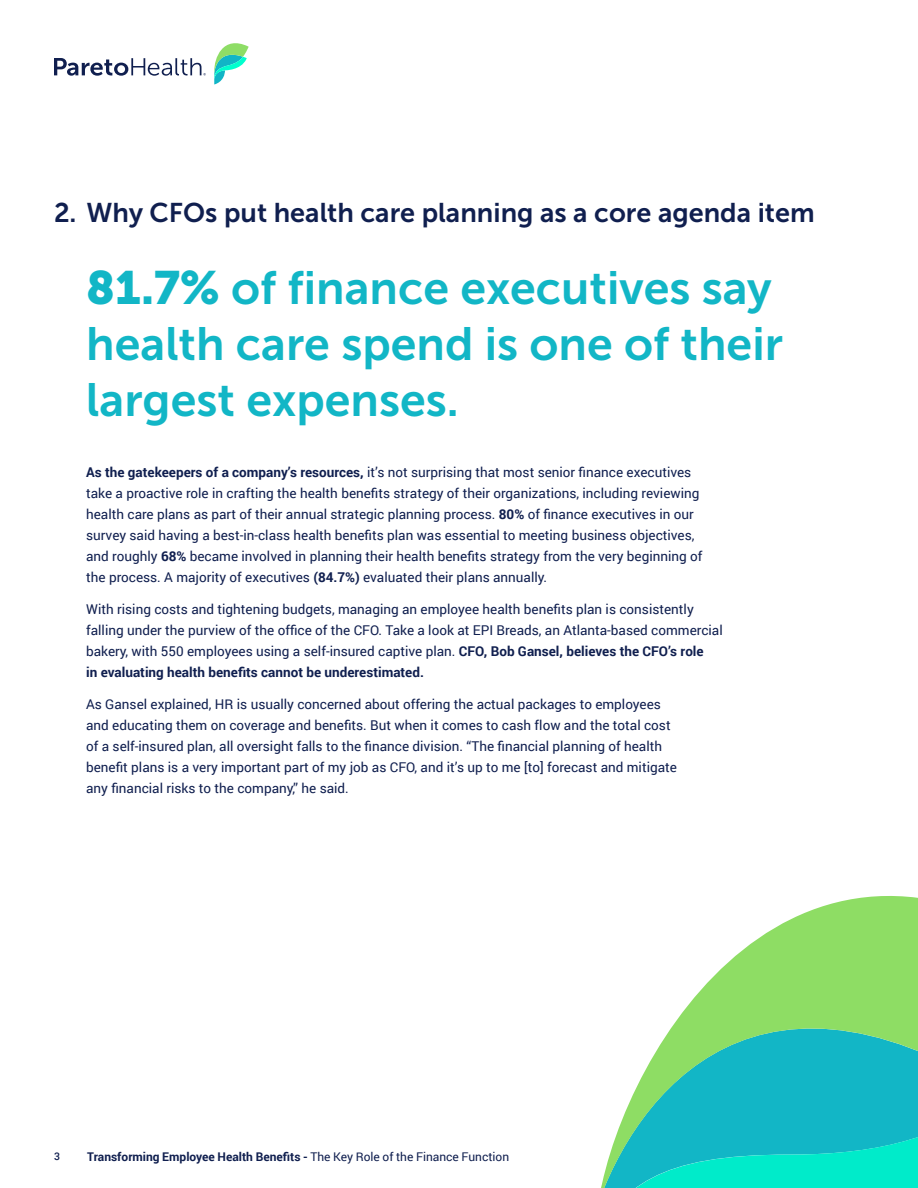
<style>
.page{position:relative;width:918px;height:1188px;background:#fff}
.page>*{position:absolute;margin:0;border:0;box-sizing:border-box;transform-origin:0 0}
.t1{font:46.5px/55.8px "Museo Sans 700";color:#12b6c6}
.t2{font:27px "Museo Sans 700";color:#101f4f}
.t3{font:13.5px/21px "Roboto";color:#101f4f}
.t4{font:700 12px "Roboto";color:#101f4f}
.t5{font:500 10.5px "Roboto";color:#101f4f}
.s1{font-family:"Museo Sans 900"}
.s2{font-weight:700}
.s3{font-weight:400}
</style>
<div class="page">
<svg style="left:54px;top:58px;width:152px;height:18px"></svg>
<svg style="left:214px;top:43px;width:35px;height:41px"></svg>
<svg style="left:634px;top:896px;width:284px;height:197px;fill:#8edd64"></svg>
<svg style="left:601px;top:1093px;width:317px;height:95px;background:#1dcac5"></svg>
<h2 class="t2" style="left:54px;top:200px;width:762px">2. Why CFOs put health care planning as a core agenda item</h2>
<h1 class="t1" style="left:86px;top:263px;width:698px"><span class="s1">81.7%</span> of finance executives say health care spend is one of their largest expenses.</h1>
<p class="t3" style="left:86px;top:462px;width:618px"><span class="s2">As the gatekeepers of a company’s resources,</span> it’s not surprising that most senior finance executives take a proactive role in crafting the health benefits strategy of their organizations, including reviewing health care plans as part of their annual strategic planning process. <span class="s2">80%</span> of finance executives in our survey said having a best-in-class health benefits plan was essential to meeting business objectives, and roughly <span class="s2">68%</span> became involved in planning their health benefits strategy from the very beginning of the process. A majority of executives <span class="s2">(84.7%)</span> evaluated their plans annually.</p>
<p class="t3" style="left:86px;top:598px;width:638px">With rising costs and tightening budgets, managing an employee health benefits plan is consistently falling under the purview of the ofÏce of the CFO. Take a look at EPI Breads, an Atlanta-based commercial bakery, with 550 employees using a self-insured captive plan. <span class="s2">CFO, Bob Gansel, believes the CFO’s role<br>in evaluating health benefits cannot be underestimated.</span></p>
<p class="t3" style="left:86px;top:693px;width:592px">As Gansel explained, HR is usually concerned about offering the actual packages to employees and educating them on coverage and benefits. But when it comes to cash flow and the total cost of a self-insured plan, all oversight falls to the finance division. “The financial planning of health benefit plans is a very important part of my job as CFO, and it’s up to me [to] forecast and mitigate any financial risks to the company,” he said.</p>
<p class="t5" style="left:54px;top:1150px;width:7px">3</p>
<p class="t4" style="left:87px;top:1148px;width:423px">Transforming Employee Health Benefits - <span class="s3">The Key Role of the Finance Function</span></p>
</div>
